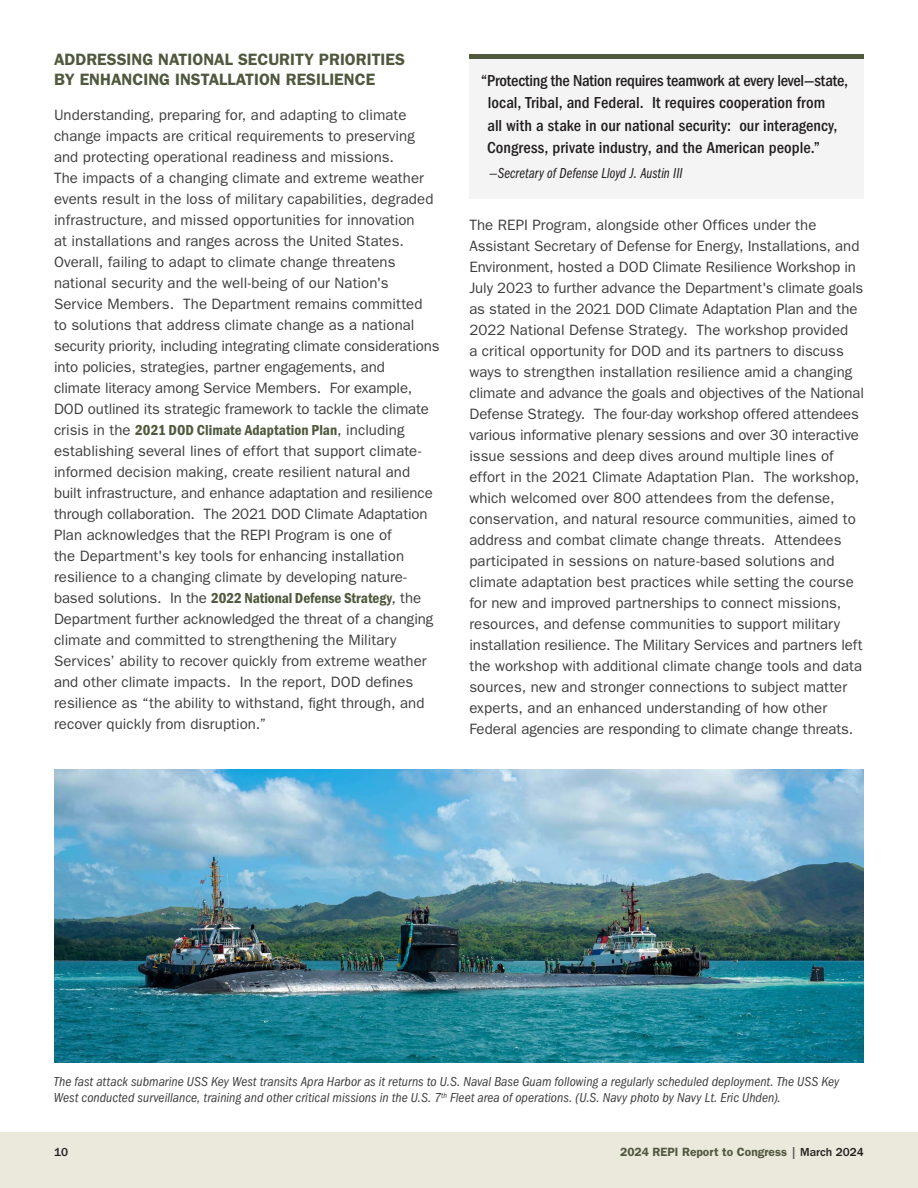
<style>
.page{position:relative;width:918px;height:1188px;background:#fff}
.page>*{position:absolute;margin:0;border:0;box-sizing:border-box;transform-origin:0 0}
.Quote_New_Large_v2{font:500 condensed 16.5px/22.5px "ITC Franklin Gothic Std";color:#231f20}
.BODY_TEXT_NEW{font:600 16.5px/19.8px "ITC Franklin Gothic Std";color:#50583e}
.BODY_TEXT_NEW-2{font:15px/21px "ITC Franklin Gothic Std";color:#3e3e3f}
.Quote_Attribution_NEW{font:15px "ITC Franklin Gothic Std Bk Cp It";letter-spacing:.005em;color:#231f20}
.t1{font:italic condensed 13.5px/16.2px "ITC Franklin Gothic Std";letter-spacing:.005em;color:#3e3e3f}
.t2{font:600 12px "ITC Franklin Gothic Std";color:#50583e}
.t3{font:500 12px "ITC Franklin Gothic Std";color:#231f20}
.s1{font-family:"Franklin Gothic URW Con Dem";color:#50583e}
.s2{font-weight:500;color:#57585a}
.s3{font-weight:500;color:#231f20}
</style>
<div class="page">
<div style="left:0;top:1132px;width:918px;height:56px;background:#eae9db"></div>
<img style="left:54px;top:770px;width:810px;height:293px">
<div style="left:469px;top:54px;width:395px;height:145px;background:#f4f4f5"></div>
<hr style="left:469px;top:54px;width:395px;height:4px;background:#50583e">
<p class="BODY_TEXT_NEW" style="left:54px;top:50px;width:353px">ADDRESSING NATIONAL SECURITY PRIORITIES<br>BY ENHANCING INSTALLATION RESILIENCE</p>
<p class="BODY_TEXT_NEW-2" style="left:54px;top:104px;width:387px">Understanding, preparing for, and adapting to climate change impacts are critical requirements to preserving and protecting operational readiness and missions.<br>The impacts of a changing climate and extreme weather events result in the loss of military capabilities, degraded infrastructure, and missed opportunities for innovation<br>at installations and ranges across the United States.<br>Overall, failing to adapt to climate change threatens national security and the well-being of our Nation's Service Members. The Department remains committed<br>to solutions that address climate change as a national security priority, including integrating climate considerations into policies, strategies, partner engagements, and<br>climate literacy among Service Members. For example, DOD outlined its strategic framework to tackle the climate crisis in the <span class="s1">2021 DOD Climate Adaptation Plan</span>, including establishing several lines of effort that support climate&shy;informed decision making, create resilient natural and built infrastructure, and enhance adaptation and resilience through collaboration. The 2021 DOD Climate Adaptation Plan acknowledges that the REPI Program is one of<br>the Department's key tools for enhancing installation resilience to a changing climate by developing nature&shy;based solutions. In the <span class="s1">2022 National Defense Strategy</span>, the Department further acknowledged the threat of a changing climate and committed to strengthening the Military Services’ ability to recover quickly from extreme weather and other climate impacts. In the report, DOD defines resilience as “the ability to withstand, fight through, and recover quickly from disruption.”</p>
<p class="Quote_New_Large_v2" style="left:487px;top:69px;width:362px;text-indent:-6px">“Protecting the Nation requires teamwork at every level—state, local, Tribal, and Federal. It requires cooperation from<br>all with a stake in our national security: our interagency, Congress, private industry, and the American people.”</p>
<p class="Quote_Attribution_NEW" style="left:489px;top:165px;width:195px">—Secretary of Defense Lloyd J. Austin III</p>
<p class="BODY_TEXT_NEW-2" style="left:469px;top:215px;width:396px">The REPI Program, alongside other Offices under the Assistant Secretary of Defense for Energy, Installations, and Environment, hosted a DOD Climate Resilience Workshop in July 2023 to further advance the Department's climate goals as stated in the 2021 DOD Climate Adaptation Plan and the 2022 National Defense Strategy. The workshop provided<br>a critical opportunity for DOD and its partners to discuss ways to strengthen installation resilience amid a changing climate and advance the goals and objectives of the National Defense Strategy. The four-day workshop offered attendees various informative plenary sessions and over 30 interactive issue sessions and deep dives around multiple lines of effort in the 2021 Climate Adaptation Plan. The workshop, which welcomed over 800 attendees from the defense, conservation, and natural resource communities, aimed to address and combat climate change threats. Attendees participated in sessions on nature-based solutions and climate adaptation best practices while setting the course for new and improved partnerships to connect missions, resources, and defense communities to support military installation resilience. The Military Services and partners left the workshop with additional climate change tools and data sources, new and stronger connections to subject matter experts, and an enhanced understanding of how other Federal agencies are responding to climate change threats.</p>
<p class="t1" style="left:54px;top:1073px;width:787px">The fast attack submarine USS Key West transits Apra Harbor as it returns to U.S. Naval Base Guam following a regularly scheduled deployment. The USS Key<br>West conducted surveillance, training and other critical missions in the U.S. 7<sup>th</sup> Fleet area of operations. (U.S. Navy photo by Navy Lt. Eric Uhden).</p>
<p class="t3" style="left:54px;top:1145px;width:16px">10</p>
<p class="t2" style="left:620px;top:1145px;width:245px">2024 REPI Report to Congress <span class="s2">|</span> <span class="s3">March 2024</span></p>
</div>
